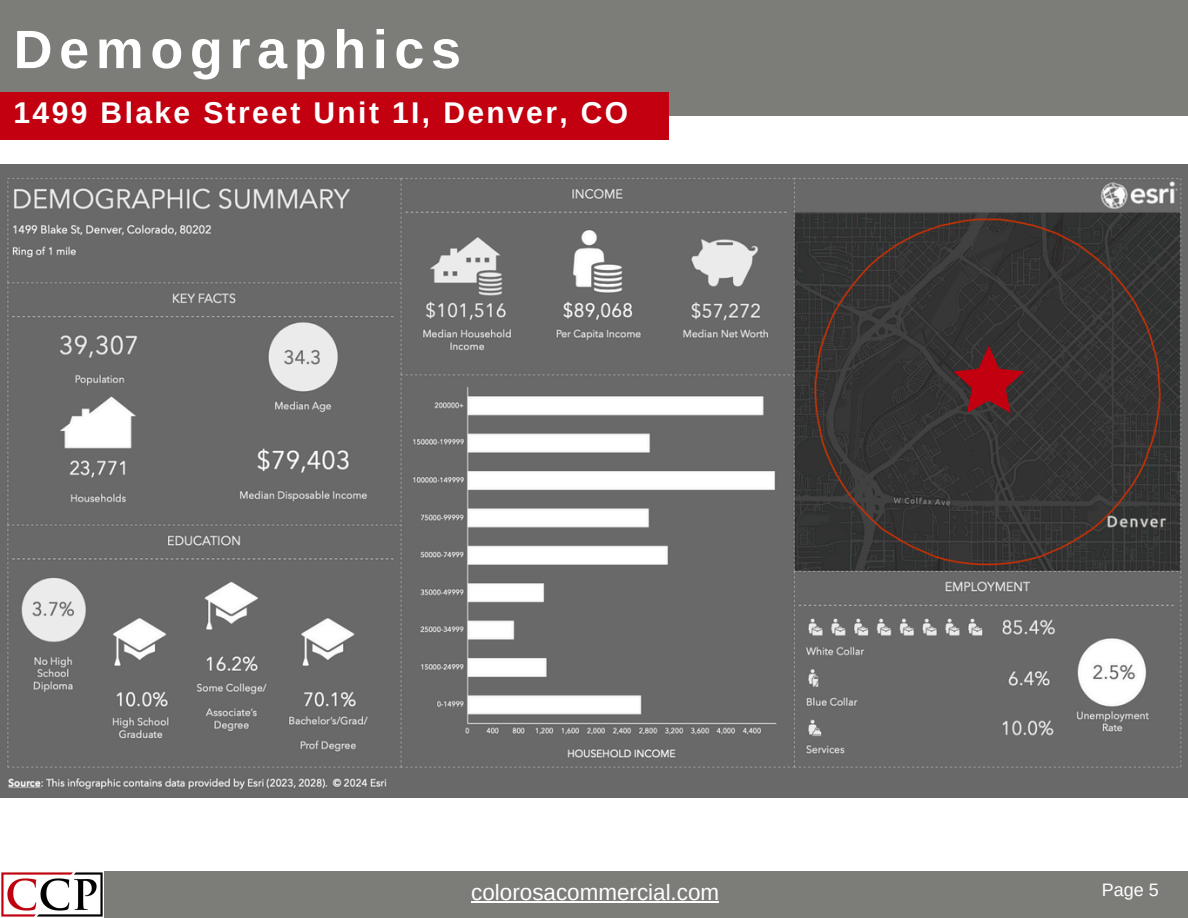
<style>
.page{position:relative;width:1188px;height:918px;background:#fff}
.page>*{position:absolute;margin:0;border:0;box-sizing:border-box;transform-origin:0 0}
.t1{font:700 54px "Arimo";letter-spacing:.12em;color:#fff}
.t2{font:700 30px "Arimo";letter-spacing:.08em;color:#fff}
.t3{font:22.35px "Arimo";color:#fff}
.t4{font:18px "Arimo";color:#fff}
</style>
<div class="page">
<div style="left:0;top:871px;width:1188px;height:47px;background:#7c7c79"></div>
<div style="left:0;top:0;width:1188px;height:116px;background:#7c7c79"></div>
<img style="left:0;top:871px;width:104px;height:47px">
<div style="left:0;top:92px;width:669px;height:47px;background:#c20010"></div>
<img style="left:0;top:164px;width:1188px;height:634px">
<hr style="left:471px;top:902px;width:248px;height:1px;background:#fff">
<svg style="left:953px;top:346px;width:71px;height:67px;background:#6e1f25"></svg>
<p class="t1" style="left:14px;top:19px;width:449px">Demographics</p>
<h3 class="t2" style="left:14px;top:96px;width:616px">1499 Blake Street Unit 1I, Denver, CO</h3>
<p class="t3" style="left:471px;top:880px;width:249px">colorosacommercial.com</p>
<p class="t4" style="left:1102px;top:880px;width:59px">Page 5</p>
</div>
